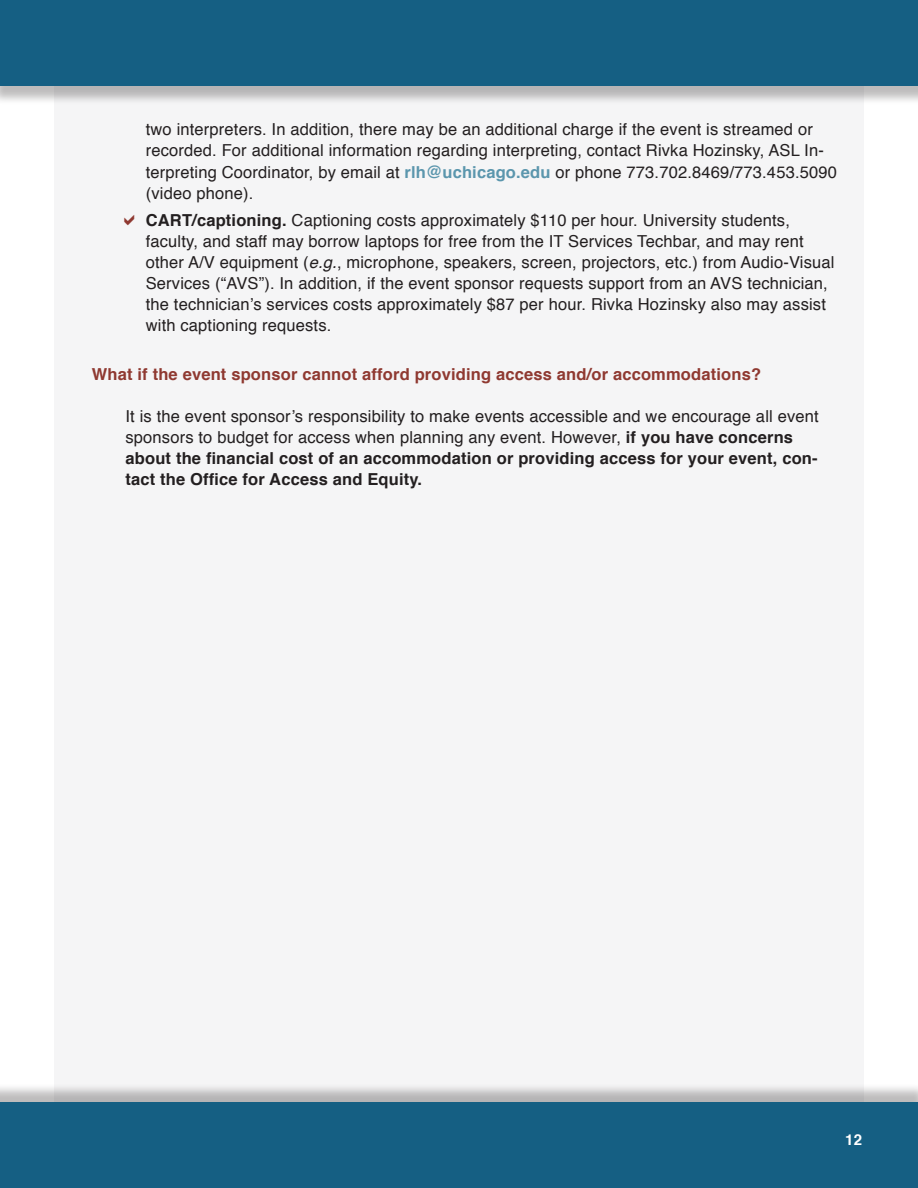
<style>
.page{position:relative;width:918px;height:1188px;background:#fff}
.page>*{position:absolute;margin:0;border:0;box-sizing:border-box;transform-origin:0 0}
.t1{font:16.5px/21px "Helvetica";letter-spacing:.01em;color:#231f20}
.t2{font:700 16.5px "Helvetica";letter-spacing:.01em;color:#8f3931}
.t3{font:700 15px "Helvetica";color:#fff}
.s1{font-weight:700;color:#5b96ad}
.s2{font-weight:700}
.s3{font-style:italic}
</style>
<div class="page">
<div style="left:54px;top:86px;width:810px;height:1016px;background:#f5f5f6"></div>
<div style="left:0;top:1083px;width:918px;height:105px;background:#231f20;opacity:.3"></div>
<div style="left:0;top:1102px;width:918px;height:86px;background:#155f83"></div>
<div style="left:0;top:0;width:918px;height:105px;background:#231f20;opacity:.3"></div>
<div style="left:0;top:0;width:918px;height:86px;background:#155f83"></div>
<p class="t1" style="left:146px;top:120px;width:693px">two interpreters. In addition, there may be an additional charge if the event is streamed or recorded. For additional information regarding interpreting, contact Rivka Hozinsky, ASL In&shy;terpreting Coordinator, by email at <span class="s1">rlh@uchicago.edu</span> or phone 773.702.8469/773.453.5090 (video phone).</p>
<p class="t1" style="left:146px;top:210px;width:690px"><span class="s2">CART/captioning.</span> Captioning costs approximately $110 per hour. University students, faculty, and staff may borrow laptops for free from the IT Services Techbar, and may rent other A/V equipment (<span class="s3">e.g.</span>, microphone, speakers, screen, projectors, etc.) from Audio-Visual Services (“AVS”). In addition, if the event sponsor requests support from an AVS technician, the technician’s services costs approximately $87 per hour. Rivka Hozinsky also may assist with captioning requests.</p>
<p class="t2" style="left:92px;top:361px;width:671px">What if the event sponsor cannot afford providing access and/or accommodations?</p>
<p class="t1" style="left:126px;top:406px;width:695px">It is the event sponsor’s responsibility to make events accessible and we encourage all event sponsors to budget for access when planning any event. However, <span class="s2">if you have concerns about the financial cost of an accommodation or providing access for your event, con&shy;tact the Office for Access and Equity.</span></p>
<p class="t3" style="left:845px;top:1128px;width:18px">12</p>
</div>
